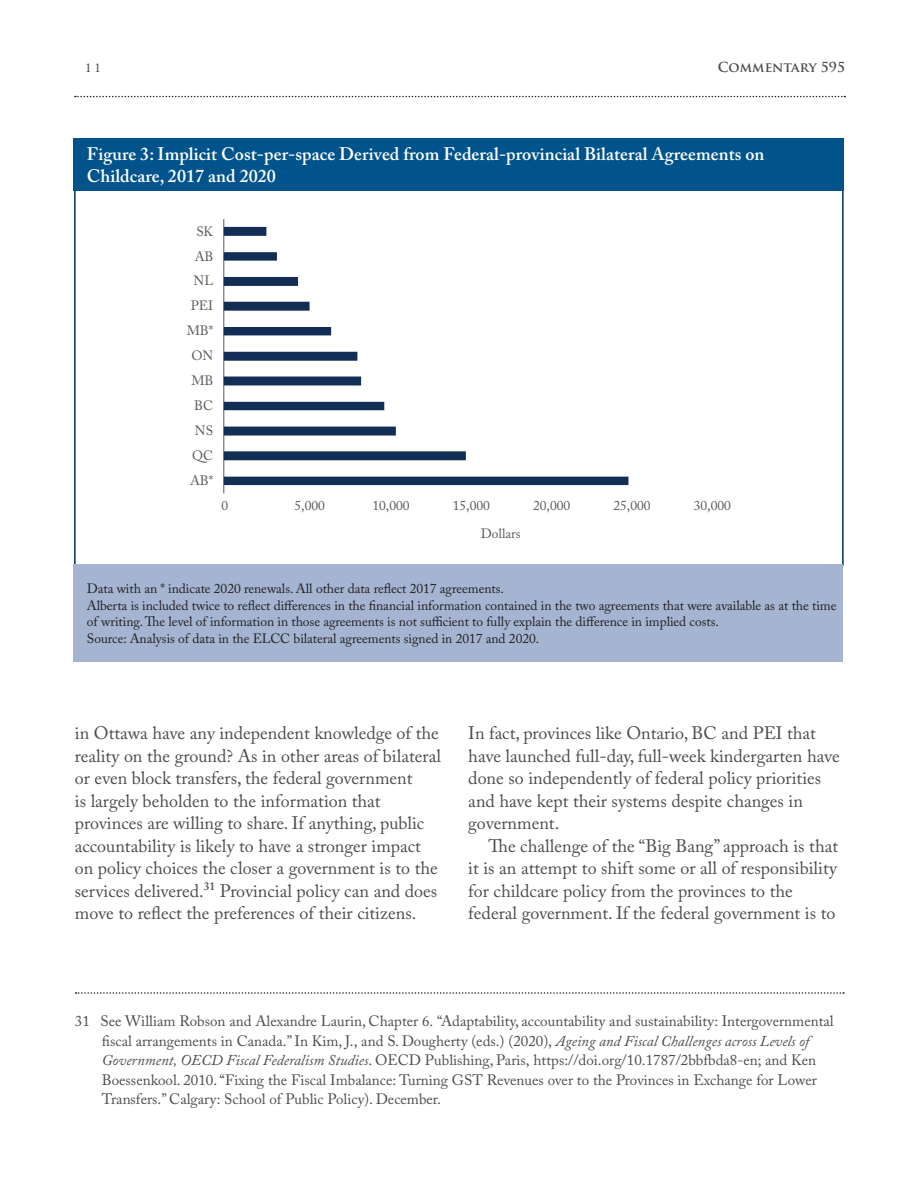
<style>
.page{position:relative;width:918px;height:1188px;background:#fff}
.page>*{position:absolute;margin:0;border:0;box-sizing:border-box;transform-origin:0 0}
.Body_Copy{font:18px/22.5px "Adobe Caslon Pro";color:#4b4c4d}
.Table_Header{font:600 18px/22.5px "Adobe Caslon Pro";letter-spacing:.005em;color:#fff}
.foot_note_2{font:15px/19.5px "Adobe Caslon Pro";color:#4b4c4d}
.table_foot_note{font:13.5px/16.5px "Adobe Caslon Pro";letter-spacing:-.005em;color:#231f20}
.t1{font:13.5px "Adobe Caslon Pro";letter-spacing:-.005em;color:#595959}
.t2{font:700 13.5px "Trajan Pro";color:#4b4c4d}
.t3{font:13.5px "Minion Pro";color:#4b4c4d}
.s1{font-style:italic}
</style>
<div class="page">
<svg style="left:75px;top:96px;width:770px;height:1px"></svg>
<svg style="left:76px;top:992px;width:768px;height:2px"></svg>
<div style="left:74px;top:180px;width:770px;height:386px;background:#fff;border:2px solid #002d56"></div>
<div style="left:73px;top:138px;width:771px;height:52px;background:#01548b"></div>
<div style="left:73px;top:564px;width:770px;height:98px;background:#a4b4d1"></div>
<hr style="left:223px;top:219px;width:1px;height:274px;background:#6c6d70">
<svg style="left:224px;top:227px;width:404px;height:258px"></svg>
<p class="t3" style="left:85px;top:59px;width:17px">11</p>
<p class="t2" style="left:718px;top:59px;width:129px">COMMENTARY 595</p>
<p class="Table_Header" style="left:87px;top:142px;width:679px">Figure 3: Implicit Cost-per-space Derived from Federal-provincial Bilateral Agreements on<br>Childcare, 2017 and 2020</p>
<p class="t1" style="left:196px;top:223px;width:18px">SK</p>
<p class="t1" style="left:195px;top:248px;width:20px">AB</p>
<p class="t1" style="left:193px;top:273px;width:21px">NL</p>
<p class="t1" style="left:191px;top:298px;width:24px">PEI</p>
<p class="t1" style="left:187px;top:323px;width:28px">MB*</p>
<p class="t1" style="left:191px;top:348px;width:23px">ON</p>
<p class="t1" style="left:191px;top:373px;width:23px">MB</p>
<p class="t1" style="left:194px;top:398px;width:21px">BC</p>
<p class="t1" style="left:195px;top:423px;width:20px">NS</p>
<p class="t1" style="left:192px;top:447px;width:22px">QC</p>
<p class="t1" style="left:190px;top:472px;width:25px">AB*</p>
<p class="t1" style="left:221px;top:497px;width:8px">0</p>
<p class="t1" style="left:295px;top:497px;width:32px">5,000</p>
<p class="t1" style="left:372px;top:497px;width:39px">10,000</p>
<p class="t1" style="left:453px;top:497px;width:39px">15,000</p>
<p class="t1" style="left:533px;top:497px;width:39px">20,000</p>
<p class="t1" style="left:613px;top:497px;width:39px">25,000</p>
<p class="t1" style="left:694px;top:497px;width:39px">30,000</p>
<p class="t1" style="left:481px;top:526px;width:41px">Dollars</p>
<p class="table_foot_note" style="left:87px;top:580px;width:419px">Data with an * indicate 2020 renewals. All other data reflect 2017 agreements.</p>
<p class="table_foot_note" style="left:87px;top:597px;width:751px">Alberta is included twice to reflect differences in the financial information contained in the two agreements that were available as at the time of writing. The level of information in those agreements is not sufficient to fully explain the difference in implied costs.</p>
<p class="table_foot_note" style="left:87px;top:630px;width:454px">Source: Analysis of data in the ELCC bilateral agreements signed in 2017 and 2020.</p>
<p class="Body_Copy" style="left:75px;top:722px;width:368px">in Ottawa have any independent knowledge of the reality on the ground? As in other areas of bilateral or even block transfers, the federal government<br>is largely beholden to the information that provinces are willing to share. If anything, public accountability is likely to have a stronger impact on policy choices the closer a government is to the services delivered.<sup>31</sup> Provincial policy can and does move to reflect the preferences of their citizens.</p>
<p class="Body_Copy" style="left:468px;top:722px;width:373px">In fact, provinces like Ontario, BC and PEI that have launched full-day, full-week kindergarten have done so independently of federal policy priorities and have kept their systems despite changes in government.</p>
<p class="Body_Copy" style="left:468px;top:834px;width:371px;text-indent:20px">The challenge of the “Big Bang” approach is that it is an attempt to shift some or all of responsibility for childcare policy from the provinces to the federal government. If the federal government is to</p>
<p class="foot_note_2" style="left:102px;top:1011px;width:733px;text-indent:-27px">31 See William Robson and Alexandre Laurin, Chapter 6. “Adaptability, accountability and sustainability: Intergovernmental fiscal arrangements in Canada.” In Kim, J., and S. Dougherty (eds.) (2020), <span class="s1">Ageing and Fiscal Challenges across Levels of Government, OECD Fiscal Federalism Studies</span>. OECD Publishing, Paris, https://doi.org/10.1787/2bbfbda8-en; and Ken Boessenkool. 2010. “Fixing the Fiscal Imbalance: Turning GST Revenues over to the Provinces in Exchange for Lower Transfers.” Calgary: School of Public Policy). December.</p>
</div>
